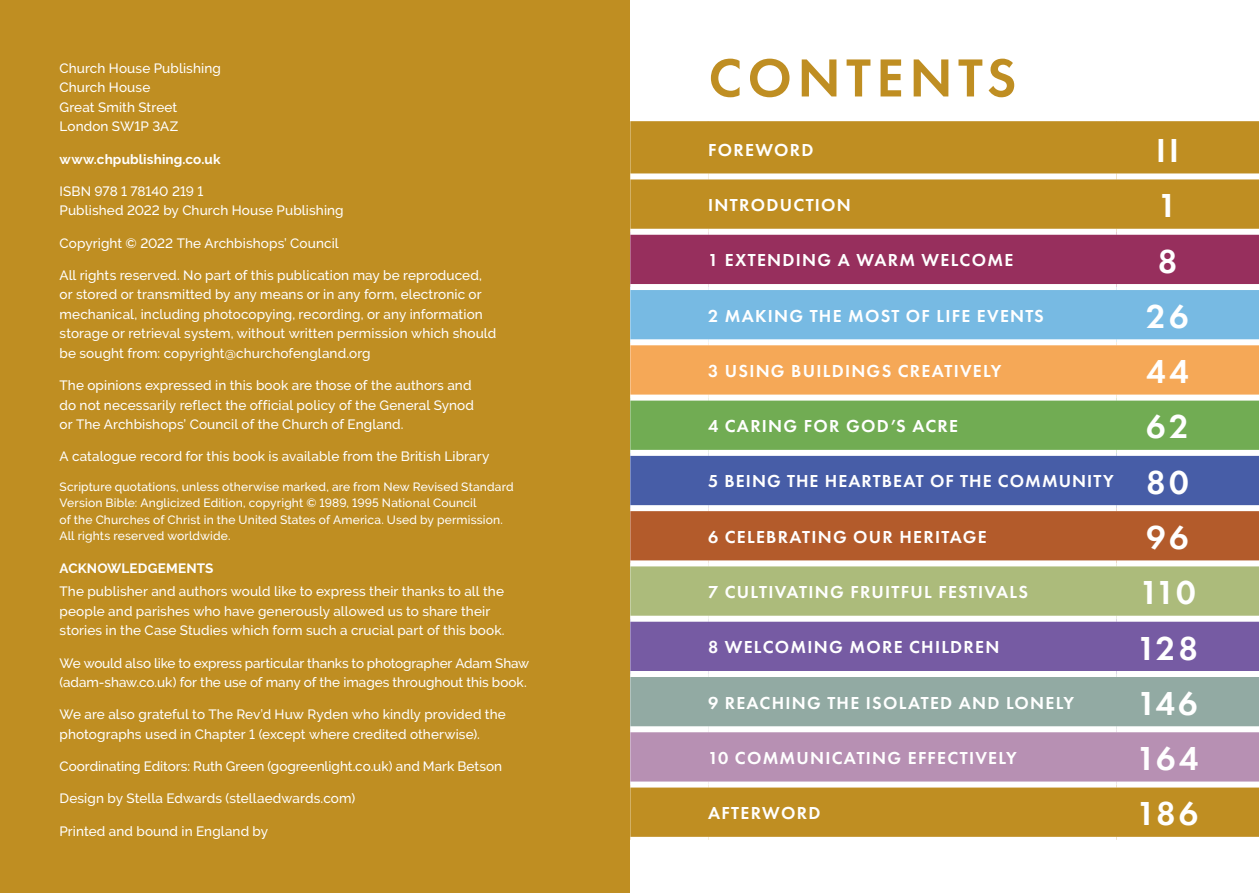
<style>
.page{position:relative;width:1259px;height:893px;background:#fff}
.page>*{position:absolute;margin:0;border:0;box-sizing:border-box;transform-origin:0 0}
.t1{font:600 55.5px "Futura PT";letter-spacing:.1em;color:#bf8e22}
.t2{font:600 34.5px "Futura PT";letter-spacing:.09em;color:#fff}
.t3{font:600 18px "Futura PT";letter-spacing:.07em;color:#fff}
.t4{font:500 13.5px/19.5px "Raleway";letter-spacing:.01em;color:#fff}
.t5{font:500 13.5px/19.5px "Raleway";letter-spacing:-.01em;color:#fff}
.t6{font:700 13.5px "Raleway";letter-spacing:.01em;color:#fff}
.t7{font:500 12px/16.5px "Raleway";letter-spacing:.01em;color:#fff}
.s1{font-size:34.5px}
</style>
<div class="page">
<div style="left:630px;top:121px;width:629px;height:716px;background:#bf8e22"></div>
<svg style="left:630px;top:235px;width:629px;height:546px;background:#968785"></svg>
<div style="left:630px;top:173px;width:78px;height:6px;background:#fff"></div>
<div style="left:708px;top:173px;width:408px;height:6px;background:#fff"></div>
<div style="left:1116px;top:173px;width:143px;height:6px;background:#fff"></div>
<div style="left:630px;top:229px;width:78px;height:6px;background:#fff"></div>
<div style="left:708px;top:229px;width:408px;height:6px;background:#fff"></div>
<div style="left:1116px;top:229px;width:143px;height:6px;background:#fff"></div>
<div style="left:630px;top:284px;width:78px;height:6px;background:#fff"></div>
<div style="left:708px;top:284px;width:408px;height:6px;background:#fff"></div>
<div style="left:1116px;top:284px;width:143px;height:6px;background:#fff"></div>
<div style="left:630px;top:339px;width:78px;height:6px;background:#fff"></div>
<div style="left:708px;top:339px;width:408px;height:6px;background:#fff"></div>
<div style="left:1116px;top:339px;width:143px;height:6px;background:#fff"></div>
<div style="left:630px;top:395px;width:78px;height:6px;background:#fff"></div>
<div style="left:708px;top:395px;width:408px;height:6px;background:#fff"></div>
<div style="left:1116px;top:395px;width:143px;height:6px;background:#fff"></div>
<div style="left:630px;top:450px;width:78px;height:6px;background:#fff"></div>
<div style="left:708px;top:450px;width:408px;height:6px;background:#fff"></div>
<div style="left:1116px;top:450px;width:143px;height:6px;background:#fff"></div>
<div style="left:630px;top:505px;width:78px;height:6px;background:#fff"></div>
<div style="left:708px;top:505px;width:408px;height:6px;background:#fff"></div>
<div style="left:1116px;top:505px;width:143px;height:6px;background:#fff"></div>
<div style="left:630px;top:560px;width:78px;height:6px;background:#fff"></div>
<div style="left:708px;top:560px;width:408px;height:6px;background:#fff"></div>
<div style="left:1116px;top:560px;width:143px;height:6px;background:#fff"></div>
<div style="left:630px;top:616px;width:78px;height:6px;background:#fff"></div>
<div style="left:708px;top:616px;width:408px;height:6px;background:#fff"></div>
<div style="left:1116px;top:616px;width:143px;height:6px;background:#fff"></div>
<div style="left:630px;top:671px;width:78px;height:6px;background:#fff"></div>
<div style="left:708px;top:671px;width:408px;height:6px;background:#fff"></div>
<div style="left:1116px;top:671px;width:143px;height:6px;background:#fff"></div>
<div style="left:630px;top:726px;width:78px;height:6px;background:#fff"></div>
<div style="left:708px;top:726px;width:408px;height:6px;background:#fff"></div>
<div style="left:1116px;top:726px;width:143px;height:6px;background:#fff"></div>
<div style="left:630px;top:781px;width:78px;height:6px;background:#fff"></div>
<div style="left:708px;top:781px;width:408px;height:6px;background:#fff"></div>
<div style="left:1116px;top:781px;width:143px;height:6px;background:#fff"></div>
<div style="left:0;top:0;width:629px;height:893px;background:#bf8e22"></div>
<p class="t4" style="left:60px;top:58px;width:163px">Church House Publishing<br>Church House<br>Great Smith Street<br>London SW1P 3AZ</p>
<p class="t6" style="left:60px;top:151px;width:162px">www.chpublishing.co.uk</p>
<p class="t4" style="left:60px;top:181px;width:286px">ISBN 978 1 78140 219 1<br>Published 2022 by Church House Publishing</p>
<p class="t4" style="left:60px;top:233px;width:281px">Copyright © 2022 The Archbishops’ Council</p>
<p class="t4" style="left:60px;top:265px;width:438px">All rights reserved. No part of this publication may be reproduced, or stored or transmitted by any means or in any form, electronic or mechanical, including photocopying, recording, or any information storage or retrieval system, without written permission which should be sought from: copyright@churchofengland.org</p>
<p class="t4" style="left:60px;top:376px;width:416px">The opinions expressed in this book are those of the authors and do not necessarily reflect the official policy of the General Synod or The Archbishops’ Council of the Church of England.</p>
<p class="t4" style="left:60px;top:447px;width:431px">A catalogue record for this book is available from the British Library</p>
<p class="t7" style="left:60px;top:478px;width:455px">Scripture quotations, unless otherwise marked, are from New Revised Standard Version Bible: Anglicized Edition, copyright © 1989, 1995 National Council<br>of the Churches of Christ in the United States of America. Used by permission.<br>All rights reserved worldwide.</p>
<p class="t6" style="left:60px;top:560px;width:155px">ACKNOWLEDGEMENTS</p>
<p class="t4" style="left:60px;top:582px;width:447px">The publisher and authors would like to express their thanks to all the people and parishes who have generously allowed us to share their stories in the Case Studies which form such a crucial part of this book.</p>
<p class="t5" style="left:60px;top:653px;width:471px">We would also like to express particular thanks to photographer Adam Shaw (adam-shaw.co.uk) for the use of many of the images throughout this book.</p>
<p class="t4" style="left:60px;top:705px;width:448px">We are also grateful to The Rev’d Huw Ryden who kindly provided the photographs used in Chapter 1 (except where credited otherwise).</p>
<p class="t4" style="left:60px;top:756px;width:444px">Coordinating Editors: Ruth Green (gogreenlight.co.uk) and Mark Betson</p>
<p class="t4" style="left:60px;top:789px;width:297px">Design by Stella Edwards (stellaedwards.com)</p>
<p class="t4" style="left:60px;top:821px;width:210px">Printed and bound in England by</p>
<h1 class="t1" style="left:708px;top:43px;width:309px">CONTENTS</h1>
<h3 class="t3" style="left:708px;top:138px;width:107px">FOREWORD</h3>
<h2 class="t2" style="left:1156px;top:129px;width:24px">II</h2>
<h3 class="t3" style="left:708px;top:194px;width:144px">INTRODUCTION</h3>
<h2 class="t2" style="left:1157px;top:184px;width:21px">1</h2>
<h3 class="t3" style="left:708px;top:249px;width:307px">1 EXTENDING A WARM WELCOME</h3>
<h2 class="t2" style="left:1157px;top:239px;width:21px">8</h2>
<h3 class="t3" style="left:708px;top:304px;width:337px">2 MAKING THE MOST OF LIFE EVENTS</h3>
<h2 class="t2" style="left:1146px;top:295px;width:44px">26</h2>
<h3 class="t3" style="left:708px;top:360px;width:295px">3 USING BUILDINGS CREATIVELY</h3>
<h2 class="t2" style="left:1146px;top:350px;width:44px">44</h2>
<h3 class="t3" style="left:708px;top:415px;width:251px">4 CARING FOR GOD’S ACRE</h3>
<h2 class="t2" style="left:1146px;top:405px;width:44px">62</h2>
<h3 class="t3" style="left:708px;top:470px;width:482px">5 BEING THE HEARTBEAT OF THE COMMUNITY <span class="s1">80</span></h3>
<h3 class="t3" style="left:708px;top:525px;width:280px">6 CELEBRATING OUR HERITAGE</h3>
<h2 class="t2" style="left:1146px;top:516px;width:44px">96</h2>
<h3 class="t3" style="left:708px;top:581px;width:321px">7 CULTIVATING FRUITFUL FESTIVALS</h3>
<h2 class="t2" style="left:1139px;top:571px;width:58px">110</h2>
<h3 class="t3" style="left:708px;top:636px;width:293px">8 WELCOMING MORE CHILDREN</h3>
<h2 class="t2" style="left:1137px;top:626px;width:63px">128</h2>
<h3 class="t3" style="left:708px;top:691px;width:367px">9 REACHING THE ISOLATED AND LONELY</h3>
<h2 class="t2" style="left:1137px;top:682px;width:62px">146</h2>
<h3 class="t3" style="left:708px;top:746px;width:310px">10 COMMUNICATING EFFECTIVELY</h3>
<h2 class="t2" style="left:1136px;top:737px;width:63px">164</h2>
<h3 class="t3" style="left:708px;top:802px;width:114px">AFTERWORD</h3>
<h2 class="t2" style="left:1136px;top:792px;width:63px">186</h2>
</div>
